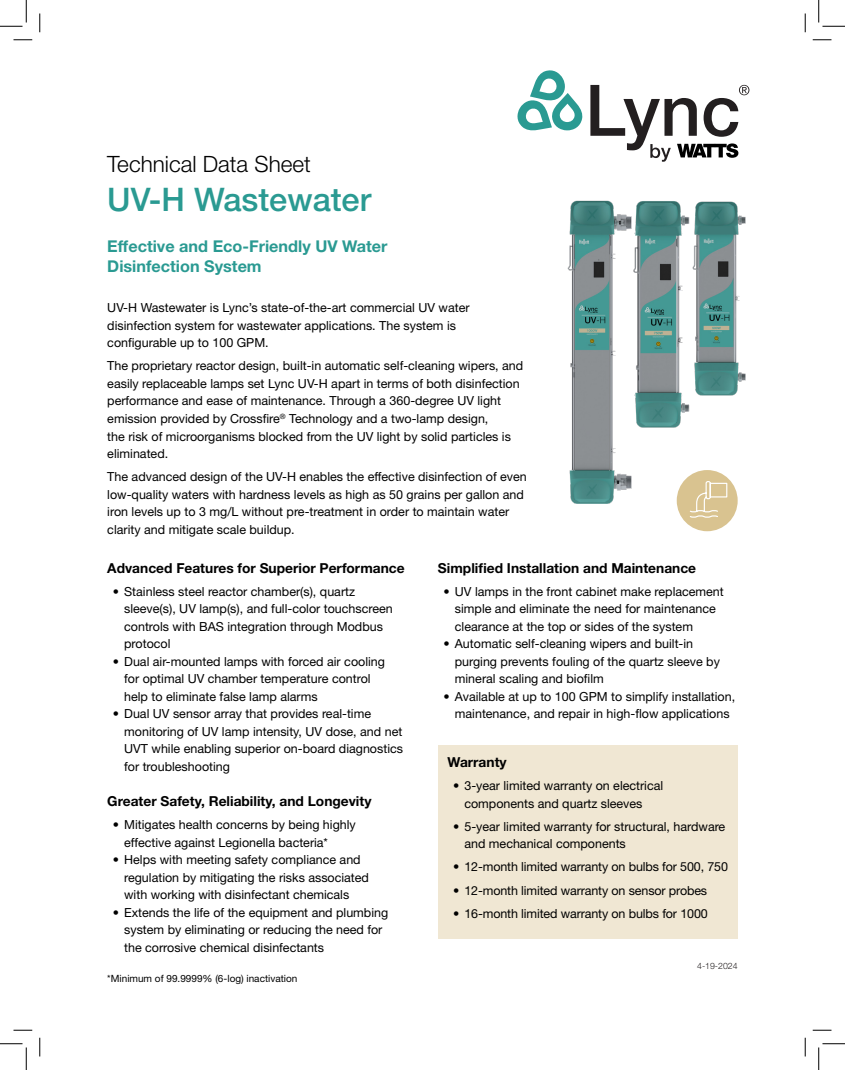
<style>
.page{position:relative;width:845px;height:1070px;background:#fff}
.page>*{position:absolute;margin:0;border:0;box-sizing:border-box;transform-origin:0 0}
.t1{font:500 32.5px "Helvetica Neue LT Std";color:#2a9a92}
.t2{font:300 22.5px "Helvetica Neue LT Std";color:#000}
.t3{font:700 16.25px/19.5px "Helvetica Neue LT Std";color:#2a9a92}
.t4{font:700 13.75px "Helvetica Neue LT Std";color:#000}
.t5{font:12.5px/17.5px "Helvetica Neue LT Std";color:#000}
.t6{font:10px "Helvetica Neue LT Std";color:#000}
.body{font:300 8.75px "Helvetica Neue LT Std";color:#231f20}
</style>
<div class="page">
<svg style="left:517px;top:70px;width:66px;height:61px"></svg>
<svg style="left:590px;top:85px;width:159px;height:77px"></svg>
<img style="left:567px;top:200px;width:65px;height:304px">
<img style="left:696px;top:201px;width:50px;height:195px">
<img style="left:617px;top:200px;width:79px;height:234px">
<div style="left:438px;top:744px;width:299px;height:194px;background:#f0e7d3"></div>
<div style="left:676px;top:470px;width:61px;height:61px;background:#d9c390;border-radius:50%"></div>
<svg style="left:689px;top:481px;width:39px;height:37px"></svg>
<svg style="left:13px;top:39px;width:19px;height:2px"></svg>
<svg style="left:812px;top:39px;width:19px;height:2px"></svg>
<svg style="left:13px;top:1029px;width:19px;height:2px"></svg>
<svg style="left:812px;top:1029px;width:19px;height:2px"></svg>
<svg style="left:39px;top:13px;width:2px;height:19px"></svg>
<svg style="left:39px;top:1037px;width:2px;height:19px"></svg>
<svg style="left:804px;top:13px;width:2px;height:19px"></svg>
<svg style="left:804px;top:1037px;width:2px;height:19px"></svg>
<svg style="left:0;top:0;width:27px;height:27px"></svg>
<svg style="left:0;top:1043px;width:27px;height:26px"></svg>
<svg style="left:818px;top:0;width:26px;height:27px"></svg>
<svg style="left:818px;top:1043px;width:26px;height:26px"></svg>
<p class="t2" style="left:107px;top:150px;width:205px">Technical Data Sheet</p>
<p class="t1" style="left:107px;top:180px;width:265px">UV-H Wastewater</p>
<p class="t3" style="left:107px;top:236px;width:282px">Effective and Eco-Friendly UV Water<br>Disinfection System</p>
<p class="t5" style="left:107px;top:299px;width:364px">UV-H Wastewater is Lync’s state-of-the-art commercial UV water disinfection system for wastewater applications. The system is configurable up to 100 GPM.</p>
<p class="t5" style="left:107px;top:357px;width:417px">The proprietary reactor design, built-in automatic self-cleaning wipers, and easily replaceable lamps set Lync UV-H apart in terms of both disinfection performance and ease of maintenance. Through a 360-degree UV light emission provided by Crossfire<sup>®</sup> Technology and a two-lamp design,<br>the risk of microorganisms blocked from the UV light by solid particles is eliminated.</p>
<p class="t5" style="left:107px;top:468px;width:421px">The advanced design of the UV-H enables the effective disinfection of even low-quality waters with hardness levels as high as 50 grains per gallon and iron levels up to 3 mg/L without pre-treatment in order to maintain water clarity and mitigate scale buildup.</p>
<p class="t4" style="left:107px;top:559px;width:299px">Advanced Features for Superior Performance</p>
<p class="t5" style="left:124px;top:582px;width:270px;text-indent:-11px">• Stainless steel reactor chamber(s), quartz sleeve(s), UV lamp(s), and full-color touchscreen controls with BAS integration through Modbus protocol</p>
<p class="t5" style="left:124px;top:652px;width:262px;text-indent:-11px">• Dual air-mounted lamps with forced air cooling for optimal UV chamber temperature control help to eliminate false lamp alarms</p>
<p class="t5" style="left:124px;top:705px;width:280px;text-indent:-11px">• Dual UV sensor array that provides real-time monitoring of UV lamp intensity, UV dose, and net UVT while enabling superior on-board diagnostics for troubleshooting</p>
<p class="t4" style="left:107px;top:792px;width:266px">Greater Safety, Reliability, and Longevity</p>
<p class="t5" style="left:124px;top:815px;width:233px;text-indent:-11px">• Mitigates health concerns by being highly effective against Legionella bacteria*</p>
<p class="t5" style="left:124px;top:850px;width:246px;text-indent:-11px">• Helps with meeting safety compliance and regulation by mitigating the risks associated with working with disinfectant chemicals</p>
<p class="t5" style="left:124px;top:903px;width:265px;text-indent:-11px">• Extends the life of the equipment and plumbing system by eliminating or reducing the need for the corrosive chemical disinfectants</p>
<p class="t4" style="left:438px;top:559px;width:260px">Simplified Installation and Maintenance</p>
<p class="t5" style="left:455px;top:582px;width:270px;text-indent:-11px">• UV lamps in the front cabinet make replacement simple and eliminate the need for maintenance clearance at the top or sides of the system</p>
<p class="t5" style="left:455px;top:635px;width:266px;text-indent:-11px">• Automatic self-cleaning wipers and built-in purging prevents fouling of the quartz sleeve by mineral scaling and biofilm</p>
<p class="t5" style="left:443px;top:687px;width:293px;text-align:center">• Available at up to 100 GPM to simplify installation, maintenance, and repair in high-flow applications</p>
<p class="t4" style="left:447px;top:753px;width:61px">Warranty</p>
<p class="t5" style="left:464px;top:776px;width:200px;text-indent:-11px">• 3-year limited warranty on electrical components and quartz sleeves</p>
<p class="t5" style="left:464px;top:817px;width:262px;text-indent:-11px">• 5-year limited warranty for structural, hardware and mechanical components</p>
<p class="t5" style="left:453px;top:858px;width:276px">• 12-month limited warranty on bulbs for 500, 750</p>
<p class="t5" style="left:453px;top:881px;width:255px">• 12-month limited warranty on sensor probes</p>
<p class="t5" style="left:453px;top:904px;width:256px">• 16-month limited warranty on bulbs for 1000</p>
<p class="t6" style="left:107px;top:972px;width:192px">*Minimum of 99.9999% (6-log) inactivation</p>
<p class="body" style="left:697px;top:960px;width:42px">4-19-2024</p>
</div>
